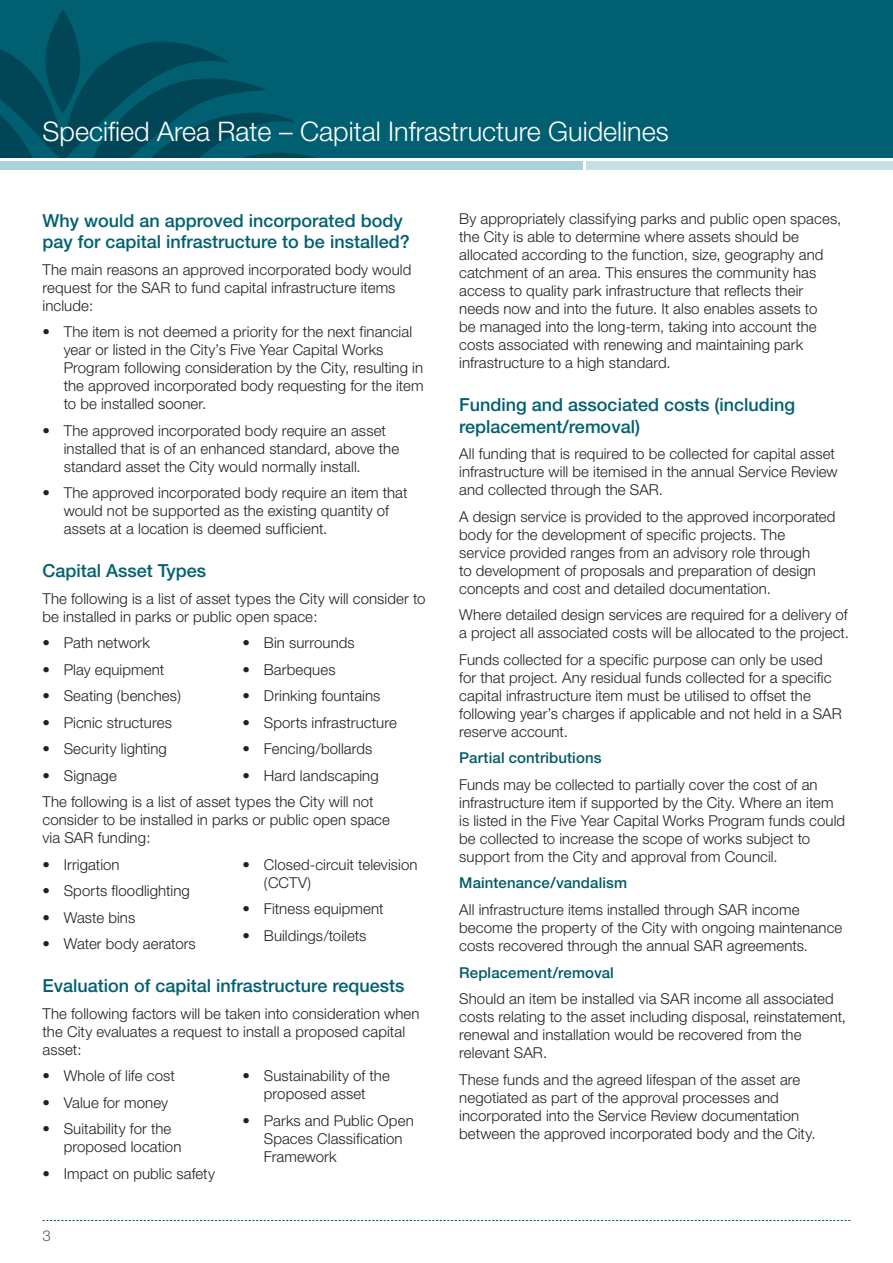
<style>
.page{position:relative;width:893px;height:1263px;background:#fff}
.page>*{position:absolute;margin:0;border:0;box-sizing:border-box;transform-origin:0 0}
.t1{font:300 27px "Helvetica Neue";color:#fff}
.Sub_Head{font:500 18px/21.6px "Helvetica Neue";color:#006071}
.TEXT{font:300 15px/18px "Helvetica Neue";letter-spacing:.005em;color:#231f20}
.Bullets{font:300 15px/18px "Helvetica Neue";letter-spacing:.005em;color:#231f20}
.Sub_Sub_Head{font:500 15px "Helvetica Neue";letter-spacing:.005em;color:#035a64}
.t2{font:300 15px "Helvetica Neue";color:#57585a}
</style>
<div class="page">
<div style="left:0;top:0;width:893px;height:157px;background:#006071"></div>
<img style="left:0;top:10px;width:311px;height:147px">
<div style="left:0;top:162px;width:583px;height:8px;background:#abd3de"></div>
<div style="left:587px;top:162px;width:306px;height:8px;background:#c6e1e5"></div>
<svg style="left:43px;top:1220px;width:807px;height:1px"></svg>
<h1 class="t1" style="left:43px;top:115px;width:628px">Specified Area Rate – Capital Infrastructure Guidelines</h1>
<p class="Sub_Head" style="left:43px;top:209px;width:369px">Why would an approved incorporated body pay for capital infrastructure to be installed?</p>
<p class="TEXT" style="left:43px;top:260px;width:370px">The main reasons an approved incorporated body would request for the SAR to fund capital infrastructure items include:</p>
<p class="Bullets" style="left:64px;top:323px;width:361px;text-indent:-21px">• The item is not deemed a priority for the next financial year or listed in the City’s Five Year Capital Works Program following consideration by the City, resulting in the approved incorporated body requesting for the item to be installed sooner.</p>
<p class="Bullets" style="left:64px;top:421px;width:337px;text-indent:-21px">• The approved incorporated body require an asset installed that is of an enhanced standard, above the standard asset the City would normally install.</p>
<p class="Bullets" style="left:64px;top:484px;width:345px;text-indent:-21px">• The approved incorporated body require an item that would not be supported as the existing quantity of assets at a location is deemed sufficient.</p>
<p class="Sub_Head" style="left:43px;top:560px;width:165px">Capital Asset Types</p>
<p class="TEXT" style="left:43px;top:589px;width:384px">The following is a list of asset types the City will consider to be installed in parks or public open space:</p>
<p class="Bullets" style="left:43px;top:633px;width:109px">• Path network</p>
<p class="Bullets" style="left:43px;top:660px;width:123px">• Play equipment</p>
<p class="Bullets" style="left:43px;top:686px;width:140px">• Seating (benches)</p>
<p class="Bullets" style="left:43px;top:713px;width:131px">• Picnic structures</p>
<p class="Bullets" style="left:43px;top:739px;width:126px">• Security lighting</p>
<p class="Bullets" style="left:43px;top:766px;width:76px">• Signage</p>
<p class="Bullets" style="left:243px;top:633px;width:114px">• Bin surrounds</p>
<p class="Bullets" style="left:243px;top:660px;width:94px">• Barbeques</p>
<p class="Bullets" style="left:243px;top:686px;width:139px">• Drinking fountains</p>
<p class="Bullets" style="left:243px;top:713px;width:156px">• Sports infrastructure</p>
<p class="Bullets" style="left:243px;top:739px;width:131px">• Fencing/bollards</p>
<p class="Bullets" style="left:243px;top:766px;width:138px">• Hard landscaping</p>
<p class="TEXT" style="left:43px;top:792px;width:349px">The following is a list of asset types the City will not consider to be installed in parks or public open space via SAR funding:</p>
<p class="Bullets" style="left:43px;top:855px;width:79px">• Irrigation</p>
<p class="Bullets" style="left:43px;top:881px;width:149px">• Sports floodlighting</p>
<p class="Bullets" style="left:43px;top:908px;width:94px">• Waste bins</p>
<p class="Bullets" style="left:43px;top:934px;width:155px">• Water body aerators</p>
<p class="Bullets" style="left:264px;top:855px;width:155px;text-indent:-21px">• Closed-circuit television (CCTV)</p>
<p class="Bullets" style="left:243px;top:899px;width:142px">• Fitness equipment</p>
<p class="Bullets" style="left:243px;top:926px;width:125px">• Buildings/toilets</p>
<p class="Sub_Head" style="left:43px;top:975px;width:363px">Evaluation of capital infrastructure requests</p>
<p class="TEXT" style="left:43px;top:1004px;width:379px">The following factors will be taken into consideration when the City evaluates a request to install a proposed capital asset:</p>
<p class="Bullets" style="left:43px;top:1066px;width:134px">• Whole of life cost</p>
<p class="Bullets" style="left:43px;top:1093px;width:127px">• Value for money</p>
<p class="Bullets" style="left:64px;top:1119px;width:119px;text-indent:-21px">• Suitability for the proposed location</p>
<p class="Bullets" style="left:43px;top:1164px;width:174px">• Impact on public safety</p>
<p class="Bullets" style="left:243px;top:1066px;width:149px;text-align:center">• Sustainability of the proposed asset</p>
<p class="Bullets" style="left:264px;top:1111px;width:151px;text-indent:-21px">• Parks and Public Open<br>Spaces Classification<br>Framework</p>
<p class="t2" style="left:43px;top:1226px;width:10px">3</p>
<p class="TEXT" style="left:459px;top:210px;width:384px">By appropriately classifying parks and public open spaces, the City is able to determine where assets should be allocated according to the function, size, geography and catchment of an area. This ensures the community has access to quality park infrastructure that reflects their needs now and into the future. It also enables assets to<br>be managed into the long-term, taking into account the costs associated with renewing and maintaining park infrastructure to a high standard.</p>
<p class="Sub_Head" style="left:459px;top:394px;width:337px">Funding and associated costs (including replacement/removal)</p>
<p class="TEXT" style="left:459px;top:445px;width:380px">All funding that is required to be collected for capital asset infrastructure will be itemised in the annual Service Review and collected through the SAR.</p>
<p class="TEXT" style="left:459px;top:507px;width:378px">A design service is provided to the approved incorporated body for the development of specific projects. The<br>service provided ranges from an advisory role through<br>to development of proposals and preparation of design concepts and cost and detailed documentation.</p>
<p class="TEXT" style="left:459px;top:606px;width:391px">Where detailed design services are required for a delivery of a project all associated costs will be allocated to the project.</p>
<p class="TEXT" style="left:459px;top:650px;width:384px">Funds collected for a specific purpose can only be used for that project. Any residual funds collected for a specific capital infrastructure item must be utilised to offset the following year’s charges if applicable and not held in a SAR reserve account.</p>
<p class="Sub_Sub_Head" style="left:459px;top:749px;width:144px">Partial contributions</p>
<p class="TEXT" style="left:459px;top:775px;width:387px">Funds may be collected to partially cover the cost of an infrastructure item if supported by the City. Where an item is listed in the Five Year Capital Works Program funds could be collected to increase the scope of works subject to support from the City and approval from Council.</p>
<p class="Sub_Sub_Head" style="left:459px;top:874px;width:169px">Maintenance/vandalism</p>
<p class="TEXT" style="left:459px;top:900px;width:385px">All infrastructure items installed through SAR income become the property of the City with ongoing maintenance costs recovered through the annual SAR agreements.</p>
<p class="Sub_Sub_Head" style="left:459px;top:963px;width:156px">Replacement/removal</p>
<p class="TEXT" style="left:459px;top:989px;width:388px">Should an item be installed via SAR income all associated costs relating to the asset including disposal, reinstatement, renewal and installation would be recovered from the relevant SAR.</p>
<p class="TEXT" style="left:459px;top:1070px;width:358px">These funds and the agreed lifespan of the asset are negotiated as part of the approval processes and incorporated into the Service Review documentation between the approved incorporated body and the City.</p>
</div>
